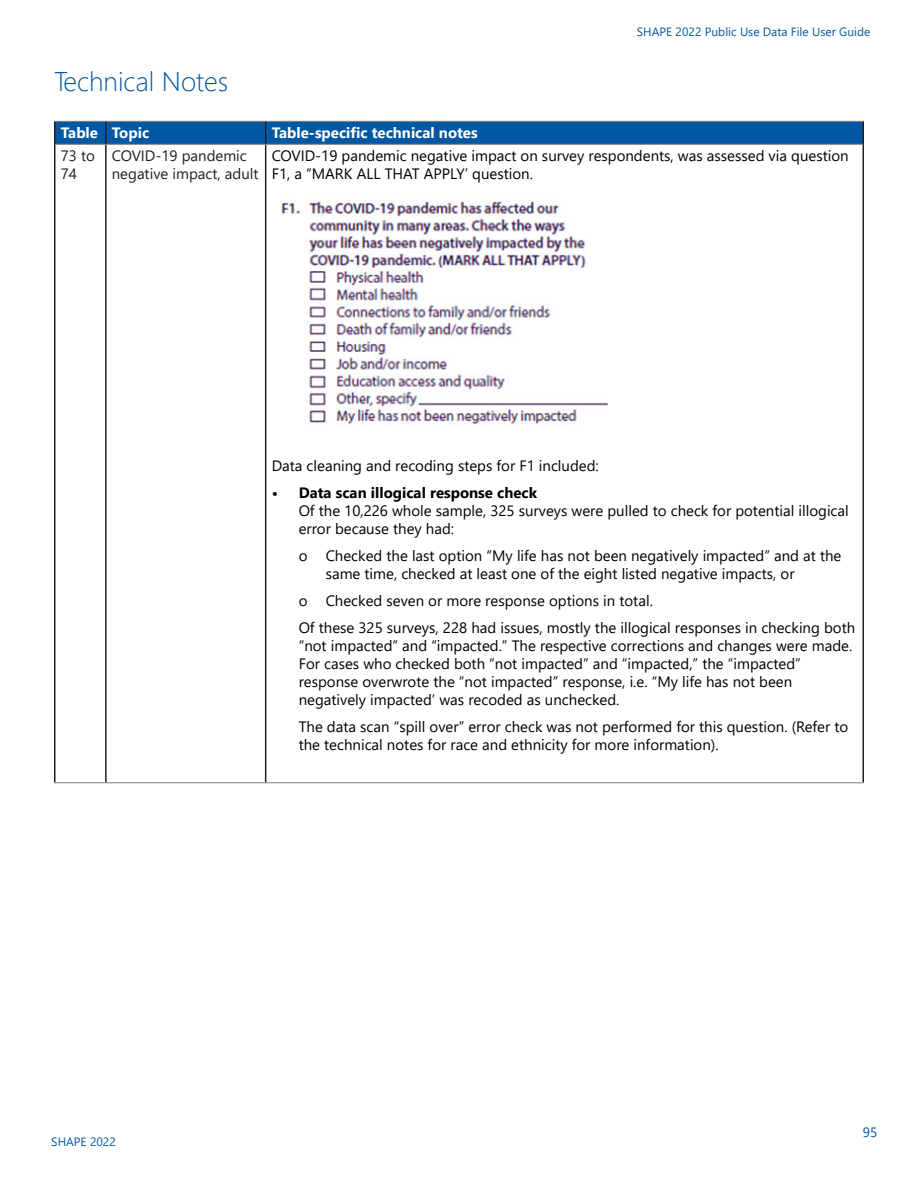
<style>
.page{position:relative;width:918px;height:1188px;background:#fff}
.page>*{position:absolute;margin:0;border:0;box-sizing:border-box;transform-origin:0 0}
.t1{font:300 27px "Segoe UI";color:#0058a4}
.t2{font:15px/18px "Segoe UI";color:#000}
.t3{font:15px/18px "Segoe UI";color:#231f20}
.t4{font:700 15px "Segoe UI";color:#fff}
.t5{font:13.5px "Segoe UI";color:#0058a4}
.t6{font:12px "Segoe UI";color:#0058a4}
.s1{font-weight:700}
</style>
<div class="page">
<hr style="left:54px;top:144px;width:2px;height:638px;background:#231f20">
<hr style="left:105px;top:145px;width:2px;height:637px;background:#231f20">
<hr style="left:265px;top:145px;width:1px;height:637px;background:#231f20">
<hr style="left:862px;top:144px;width:2px;height:638px;background:#231f20">
<hr style="left:54px;top:121px;width:52px;height:1px;background:#7f7f7f">
<hr style="left:266px;top:121px;width:598px;height:1px;background:#7f7f7f">
<hr style="left:56px;top:144px;width:50px;height:1px;background:#7f7f7f">
<hr style="left:106px;top:144px;width:160px;height:1px;background:#7f7f7f">
<hr style="left:266px;top:144px;width:596px;height:1px;background:#7f7f7f">
<hr style="left:54px;top:782px;width:52px;height:1px;background:#7f7f7f">
<hr style="left:106px;top:782px;width:160px;height:1px;background:#7f7f7f">
<hr style="left:266px;top:782px;width:598px;height:1px;background:#7f7f7f">
<hr style="left:54px;top:122px;width:2px;height:22px;background:#231f20">
<svg style="left:55px;top:121px;width:808px;height:23px;background:#0659a1"></svg>
<hr style="left:862px;top:122px;width:2px;height:22px;background:#231f20">
<img style="left:281px;top:199px;width:327px;height:227px">
<p class="t1" style="left:54px;top:56px;width:176px">Technical Notes</p>
<p class="t6" style="left:637px;top:20px;width:235px">SHAPE 2022 Public Use Data File User Guide</p>
<p class="t4" style="left:61px;top:119px;width:39px">Table</p>
<p class="t4" style="left:112px;top:119px;width:39px">Topic</p>
<p class="t4" style="left:272px;top:119px;width:208px">Table-specific technical notes</p>
<p class="t3" style="left:61px;top:146px;width:36px">73 to<br>74</p>
<p class="t3" style="left:112px;top:146px;width:148px">COVID-19 pandemic negative impact, adult</p>
<p class="t2" style="left:272px;top:146px;width:579px">COVID-19 pandemic negative impact on survey respondents, was assessed via question<br>F1, a “MARK ALL THAT APPLY’ question.</p>
<p class="t6" style="left:51px;top:1130px;width:66px">SHAPE 2022</p>
<p class="t2" style="left:272px;top:455px;width:329px">Data cleaning and recoding steps for F1 included:</p>
<p class="t2" style="left:299px;top:482px;width:552px;text-indent:-27px"><span class="s1">• Data scan illogical response check<br></span>Of the 10,226 whole sample, 325 surveys were pulled to check for potential illogical error because they had:</p>
<p class="t2" style="left:326px;top:545px;width:517px;text-indent:-27px">o Checked the last option “My life has not been negatively impacted” and at the same time, checked at least one of the eight listed negative impacts, or</p>
<p class="t2" style="left:299px;top:590px;width:356px">o Checked seven or more response options in total.</p>
<p class="t2" style="left:299px;top:617px;width:558px">Of these 325 surveys, 228 had issues, mostly the illogical responses in checking both “not impacted” and “impacted.” The respective corrections and changes were made.<br>For cases who checked both “not impacted” and “impacted,” the “impacted” response overwrote the “not impacted” response, i.e. “My life has not been negatively impacted’ was recoded as unchecked.</p>
<p class="t2" style="left:299px;top:716px;width:551px">The data scan “spill over” error check was not performed for this question. (Refer to the technical notes for race and ethnicity for more information).</p>
<p class="t5" style="left:863px;top:1120px;width:16px">95</p>
</div>
